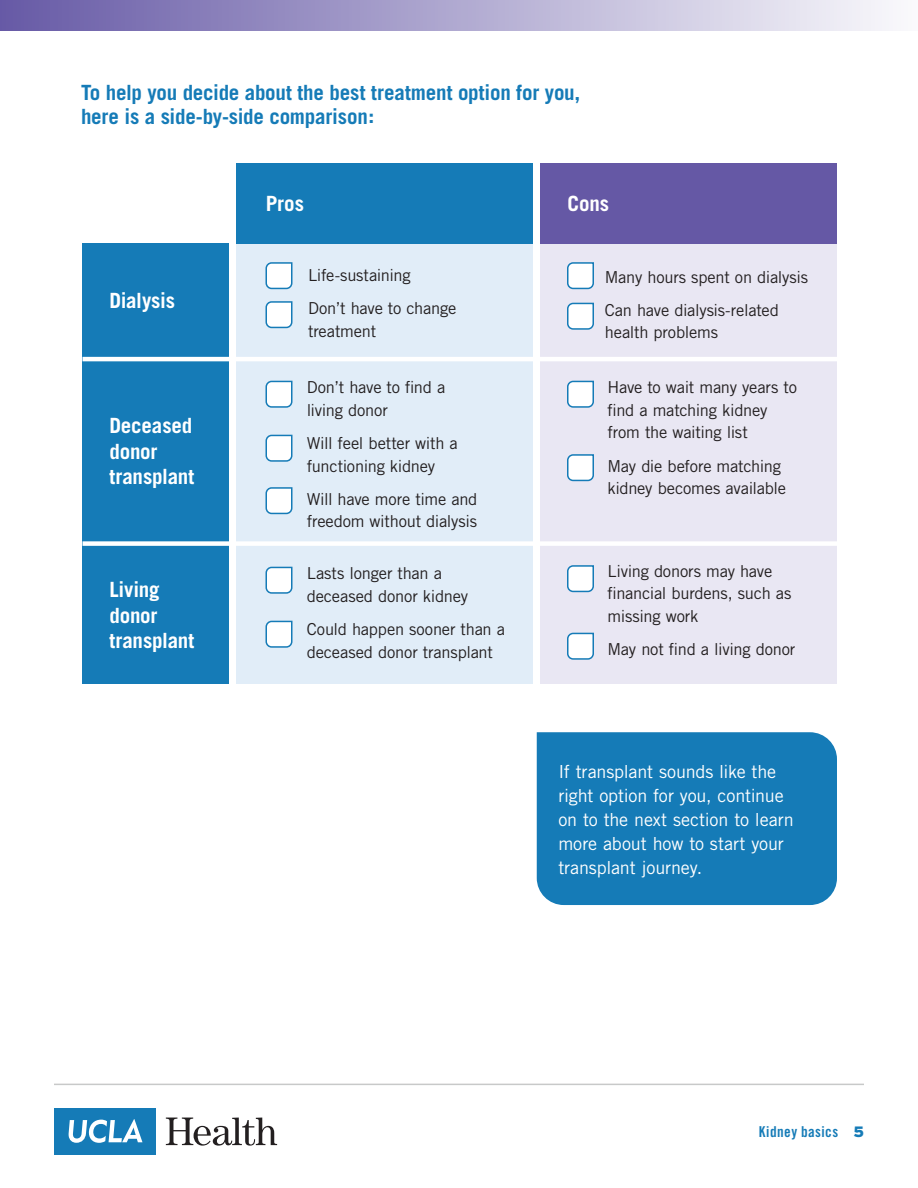
<style>
.page{position:relative;width:918px;height:1188px;background:#fff}
.page>*{position:absolute;margin:0;border:0;box-sizing:border-box;transform-origin:0 0}
.Small_Blue_Subhead{font:700 21px/24px "Trade Gothic";letter-spacing:-.01em;color:#157bb7}
.Small_Blue_Subhead-2{font:700 21px/25.5px "Trade Gothic";letter-spacing:-.01em;color:#fff}
.TIP_Text{font:18px/24px "Trade Gothic";letter-spacing:-.01em;color:#fff}
.chart_text{font:16.5px/22.5px "Trade Gothic";letter-spacing:-.015em;color:#231f20}
.t1{font:15px "Trade Gothic Bold Cond Twenty";letter-spacing:.03em;color:#157bb7}
.s1{font-family:"Interstate";font-weight:900}
</style>
<div class="page">
<div style="left:0;top:0;width:918px;height:31px;background:linear-gradient(to right,#675aa6,#fafafc)"></div>
<div style="left:54px;top:1108px;width:101px;height:47px;background:#157bb7"></div>
<svg style="left:69px;top:1119px;width:73px;height:24px"></svg>
<svg style="left:166px;top:1118px;width:111px;height:28px"></svg>
<hr style="left:54px;top:1084px;width:810px;height:1px;background:#c8c9c9">
<div style="left:236px;top:244px;width:297px;height:440px;background:#e1edf8"></div>
<div style="left:540px;top:244px;width:297px;height:440px;background:#e9e7f3"></div>
<div style="left:236px;top:163px;width:297px;height:81px;background:#157bb7"></div>
<div style="left:540px;top:163px;width:297px;height:81px;background:#6558a5"></div>
<svg style="left:567px;top:262px;width:27px;height:28px"></svg>
<svg style="left:567px;top:302px;width:27px;height:28px"></svg>
<svg style="left:567px;top:380px;width:27px;height:28px"></svg>
<svg style="left:567px;top:454px;width:27px;height:28px"></svg>
<svg style="left:567px;top:565px;width:27px;height:28px"></svg>
<svg style="left:567px;top:632px;width:27px;height:28px"></svg>
<svg style="left:265px;top:262px;width:28px;height:28px"></svg>
<svg style="left:265px;top:301px;width:28px;height:28px"></svg>
<svg style="left:265px;top:380px;width:28px;height:28px"></svg>
<svg style="left:265px;top:434px;width:28px;height:28px"></svg>
<svg style="left:265px;top:487px;width:28px;height:28px"></svg>
<svg style="left:265px;top:566px;width:28px;height:28px"></svg>
<svg style="left:265px;top:620px;width:28px;height:28px"></svg>
<div style="left:82px;top:244px;width:147px;height:440px;background:#157bb7"></div>
<div style="left:82px;top:541px;width:756px;height:5px;background:#fff"></div>
<hr style="left:82px;top:357px;width:756px;height:4px;background:#fff">
<div style="left:537px;top:732px;width:300px;height:173px;background:#157bb7"></div>
<p class="Small_Blue_Subhead" style="left:81px;top:80px;width:501px">To help you decide about the best treatment option for you, here is a side-by-side comparison:</p>
<p class="Small_Blue_Subhead-2" style="left:110px;top:287px;width:67px">Dialysis</p>
<p class="Small_Blue_Subhead-2" style="left:110px;top:413px;width:86px">Deceased donor transplant</p>
<p class="Small_Blue_Subhead-2" style="left:110px;top:577px;width:86px">Living donor transplant</p>
<p class="Small_Blue_Subhead-2" style="left:266px;top:190px;width:40px">Pros</p>
<p class="chart_text" style="left:308px;top:264px;width:104px">Life-sustaining</p>
<p class="chart_text" style="left:308px;top:297px;width:150px">Don’t have to change treatment</p>
<p class="chart_text" style="left:307px;top:376px;width:140px">Don’t have to find a living donor</p>
<p class="chart_text" style="left:307px;top:432px;width:153px">Will feel better with a functioning kidney</p>
<p class="chart_text" style="left:307px;top:488px;width:172px">Will have more time and freedom without dialysis</p>
<p class="chart_text" style="left:307px;top:562px;width:163px">Lasts longer than a deceased donor kidney</p>
<p class="chart_text" style="left:307px;top:618px;width:200px">Could happen sooner than a deceased donor transplant</p>
<p class="Small_Blue_Subhead-2" style="left:568px;top:190px;width:43px">Cons</p>
<p class="chart_text" style="left:605px;top:265px;width:205px">Many hours spent on dialysis</p>
<p class="chart_text" style="left:605px;top:298px;width:176px">Can have dialysis-related health problems</p>
<p class="chart_text" style="left:608px;top:376px;width:191px">Have to wait many years to find a matching kidney from the waiting list</p>
<p class="chart_text" style="left:608px;top:454px;width:180px">May die before matching kidney becomes available</p>
<p class="chart_text" style="left:608px;top:560px;width:185px">Living donors may have financial burdens, such as missing work</p>
<p class="chart_text" style="left:608px;top:638px;width:189px">May not find a living donor</p>
<p class="TIP_Text" style="left:558px;top:759px;width:237px">If transplant sounds like the right option for you, continue on to the next section to learn more about how to start your transplant journey.</p>
<p class="t1" style="left:759px;top:1123px;width:107px">Kidney basics <span class="s1">5</span></p>
</div>
